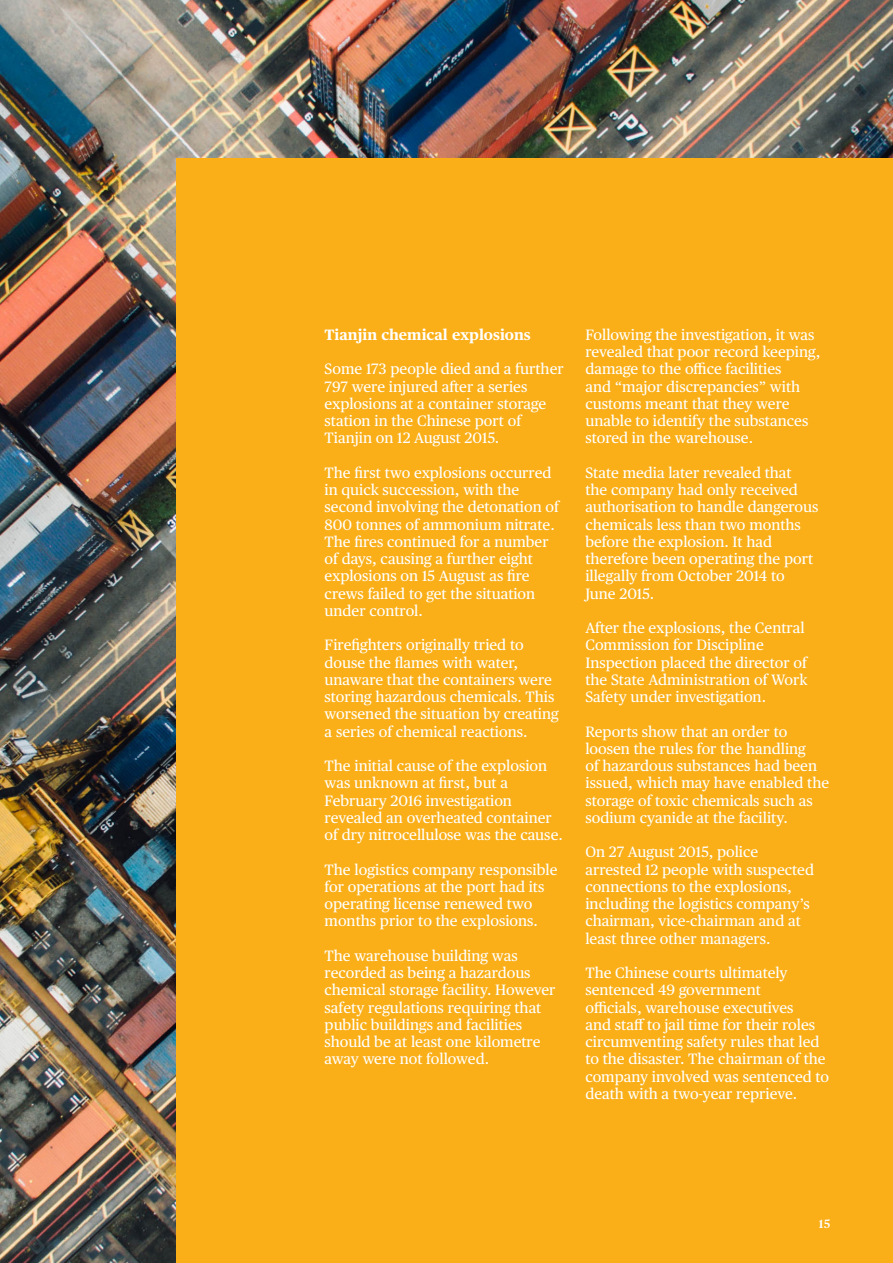
<style>
.page{position:relative;width:893px;height:1263px;background:#fff}
.page>*{position:absolute;margin:0;border:0;box-sizing:border-box;transform-origin:0 0}
.Body_Copy_10_11_5{font:15px/17.2px "Publico Text";color:#fff}
.Body_Subhead_10_11_5{font:700 15px "Publico Text";color:#fff}
.t1{font:600 12px "Publico Text";color:#fff}
</style>
<div class="page">
<img style="left:0;top:0;width:893px;height:1263px">
<div style="left:177px;top:158px;width:716px;height:1105px;background:#faaf18"></div>
<p class="Body_Subhead_10_11_5" style="left:325px;top:323px;width:208px">Tianjin chemical explosions</p>
<p class="Body_Copy_10_11_5" style="left:325px;top:360px;width:241px">Some 173 people died and a further<br>797 were injured after a series explosions at a container storage station in the Chinese port of<br>Tianjin on 12 August 2015.</p>
<p class="Body_Copy_10_11_5" style="left:325px;top:463px;width:236px">The first two explosions occurred in quick succession, with the second involving the detonation of<br>800 tonnes of ammonium nitrate.<br>The fires continued for a number of days, causing a further eight explosions on 15 August as fire crews failed to get the situation under control.</p>
<p class="Body_Copy_10_11_5" style="left:325px;top:636px;width:236px">Firefighters originally tried to douse the flames with water, unaware that the containers were storing hazardous chemicals. This worsened the situation by creating a series of chemical reactions.</p>
<p class="Body_Copy_10_11_5" style="left:325px;top:756px;width:240px">The initial cause of the explosion was unknown at first, but a<br>February 2016 investigation revealed an overheated container of dry nitrocellulose was the cause.</p>
<p class="Body_Copy_10_11_5" style="left:325px;top:860px;width:234px">The logistics company responsible for operations at the port had its operating license renewed two months prior to the explosions.</p>
<p class="Body_Copy_10_11_5" style="left:325px;top:946px;width:232px">The warehouse building was recorded as being a hazardous chemical storage facility. However safety regulations requiring that public buildings and facilities should be at least one kilometre away were not followed.</p>
<p class="Body_Copy_10_11_5" style="left:585px;top:325px;width:237px">Following the investigation, it was revealed that poor record keeping, damage to the office facilities<br>and “major discrepancies” with customs meant that they were unable to identify the substances stored in the warehouse.</p>
<p class="Body_Copy_10_11_5" style="left:585px;top:463px;width:235px">State media later revealed that<br>the company had only received authorisation to handle dangerous chemicals less than two months before the explosion. It had therefore been operating the port illegally from October 2014 to<br>June 2015.</p>
<p class="Body_Copy_10_11_5" style="left:585px;top:618px;width:224px">After the explosions, the Central<br>Commission for Discipline<br>Inspection placed the director of the State Administration of Work<br>Safety under investigation.</p>
<p class="Body_Copy_10_11_5" style="left:585px;top:722px;width:245px">Reports show that an order to loosen the rules for the handling<br>of hazardous substances had been issued, which may have enabled the storage of toxic chemicals such as sodium cyanide at the facility.</p>
<p class="Body_Copy_10_11_5" style="left:585px;top:843px;width:230px">On 27 August 2015, police arrested 12 people with suspected connections to the explosions, including the logistics company’s chairman, vice-chairman and at least three other managers.</p>
<p class="Body_Copy_10_11_5" style="left:585px;top:963px;width:245px">The Chinese courts ultimately sentenced 49 government<br>officials, warehouse executives<br>and staff to jail time for their roles circumventing safety rules that led to the disaster. The chairman of the company involved was sentenced to death with a two-year reprieve.</p>
<p class="t1" style="left:819px;top:1215px;width:13px">15</p>
</div>
